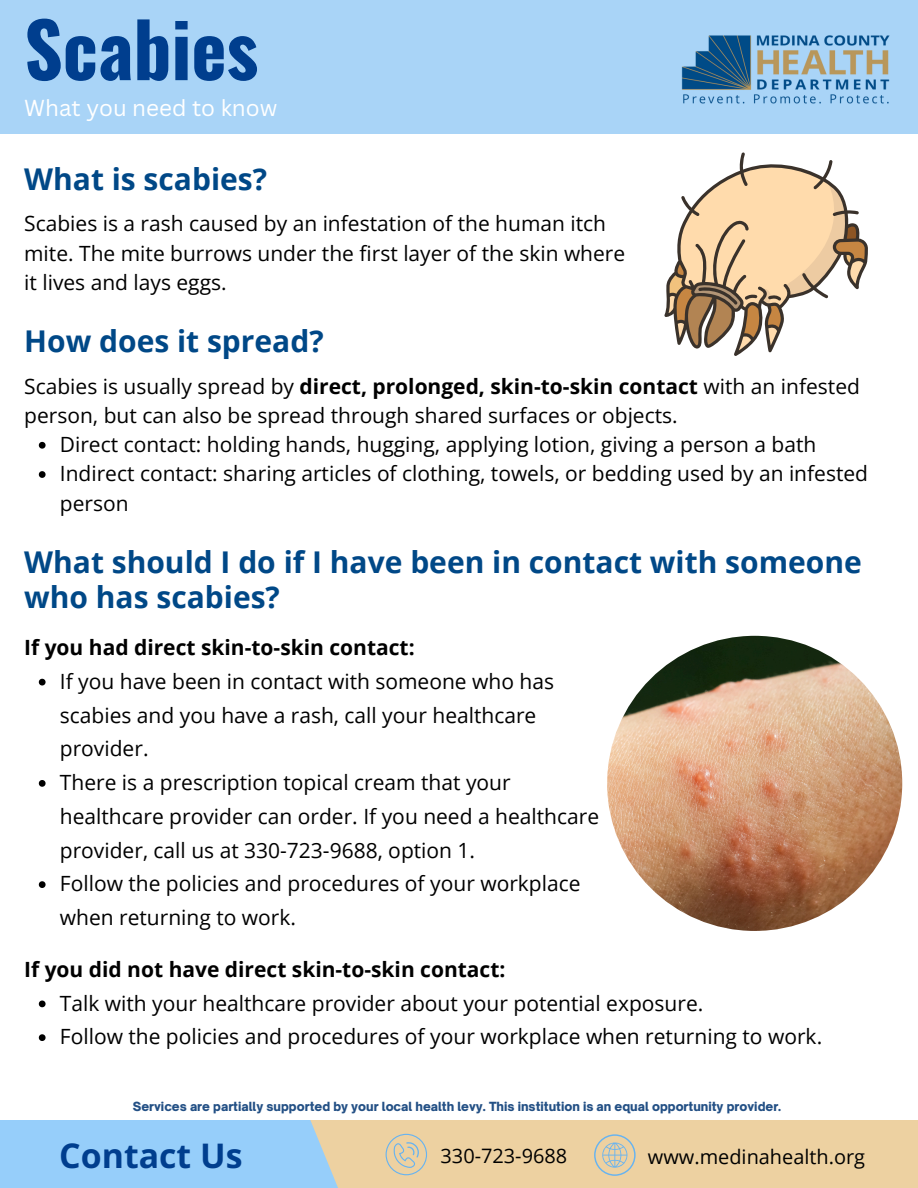
<style>
.page{position:relative;width:918px;height:1188px;background:#fff}
.page>*{position:absolute;margin:0;border:0;box-sizing:border-box;transform-origin:0 0}
.t1{font:700 75px "Oswald";color:#003e8e}
.t2{font:700 33.9px "Open Sans";color:#003e8e}
.t3{font:700 30px/34.8px "Open Sans";color:#004887}
.t4{font:22.5px "Canva Sans";color:#fff}
.t5{font:21px/33.8px "Open Sans";color:#000}
.t6{font:700 21px "Open Sans";color:#000}
.t7{font:19.95px "Open Sans";color:#000}
.t8{font:900 12.15px "Open Sauce One";color:#235085}
.s1{font-weight:700}
</style>
<div class="page">
<div style="left:234px;top:1120px;width:684px;height:68px;background:#edd1a1"></div>
<svg style="left:0;top:1120px;width:409px;height:68px;fill:#96cefa"></svg>
<svg style="left:594px;top:1134px;width:42px;height:42px"></svg>
<svg style="left:386px;top:1134px;width:41px;height:41px"></svg>
<div style="left:0;top:0;width:918px;height:133px;background:#a9d4f7"></div>
<img style="left:681px;top:35px;width:209px;height:69px">
<svg style="left:664px;top:152px;width:204px;height:204px"></svg>
<img style="left:607px;top:636px;width:295px;height:295px;border-radius:50%">
<svg style="left:39px;top:679px;width:7px;height:7px"></svg>
<svg style="left:39px;top:780px;width:7px;height:7px"></svg>
<svg style="left:39px;top:881px;width:7px;height:7px"></svg>
<svg style="left:39px;top:1001px;width:7px;height:6px"></svg>
<svg style="left:39px;top:1034px;width:7px;height:7px"></svg>
<svg style="left:39px;top:442px;width:7px;height:7px"></svg>
<svg style="left:39px;top:471px;width:7px;height:7px"></svg>
<h3 class="t1" style="left:24px;top:-9px;width:236px">Scabies</h3>
<h5 class="t4" style="left:24px;top:92px;width:255px">What you need to know</h5>
<h5 class="t3" style="left:24px;top:161px;width:244px">What is scabies?</h5>
<p class="t5" style="left:24px;top:209px;width:603px;line-height:29.2px">Scabies is a rash caused by an infestation of the human itch mite. The mite burrows under the first layer of the skin where it lives and lays eggs.</p>
<p class="t3" style="left:24px;top:323px;width:301px">How does it spread?</p>
<p class="t5" style="left:24px;top:371px;width:837px;line-height:29.2px">Scabies is usually spread by <span class="s1">direct, prolonged, skin-to-skin contact</span> with an infested person, but can also be spread through shared surfaces or objects.</p>
<p class="t5" style="left:60px;top:427px;width:758px">Direct contact: holding hands, hugging, applying lotion, giving a person a bath</p>
<h2 class="t5" style="left:60px;top:458px;width:810px;line-height:29.2px">Indirect contact: sharing articles of clothing, towels, or bedding used by an infested person</h2>
<p class="t3" style="left:24px;top:544px;width:839px">What should I do if I have been in contact with someone who has scabies?</p>
<h3 class="t6" style="left:24px;top:633px;width:392px">If you had direct skin-to-skin contact:</h3>
<h4 class="t5" style="left:60px;top:664px;width:496px">If you have been in contact with someone who has scabies and you have a rash, call your healthcare provider.</h4>
<p class="t5" style="left:60px;top:765px;width:541px">There is a prescription topical cream that your healthcare provider can order. If you need a healthcare provider, call us at 330-723-9688, option 1.</p>
<p class="t5" style="left:60px;top:866px;width:522px">Follow the policies and procedures of your workplace when returning to work.</p>
<p class="t6" style="left:24px;top:954px;width:483px">If you did not have direct skin-to-skin contact:</p>
<h4 class="t5" style="left:60px;top:986px;width:645px">Talk with your healthcare provider about your potential exposure.</h4>
<p class="t5" style="left:60px;top:1019px;width:764px">Follow the policies and procedures of your workplace when returning to work.</p>
<h3 class="t8" style="left:133px;top:1098px;width:650px">Services are partially supported by your local health levy. This institution is an equal opportunity provider.</h3>
<h5 class="t2" style="left:59px;top:1131px;width:185px">Contact Us</h5>
<p class="t7" style="left:441px;top:1142px;width:128px">330-723-9688</p>
<h1 class="t7" style="left:648px;top:1142px;width:219px">www.medinahealth.org</h1>
</div>
